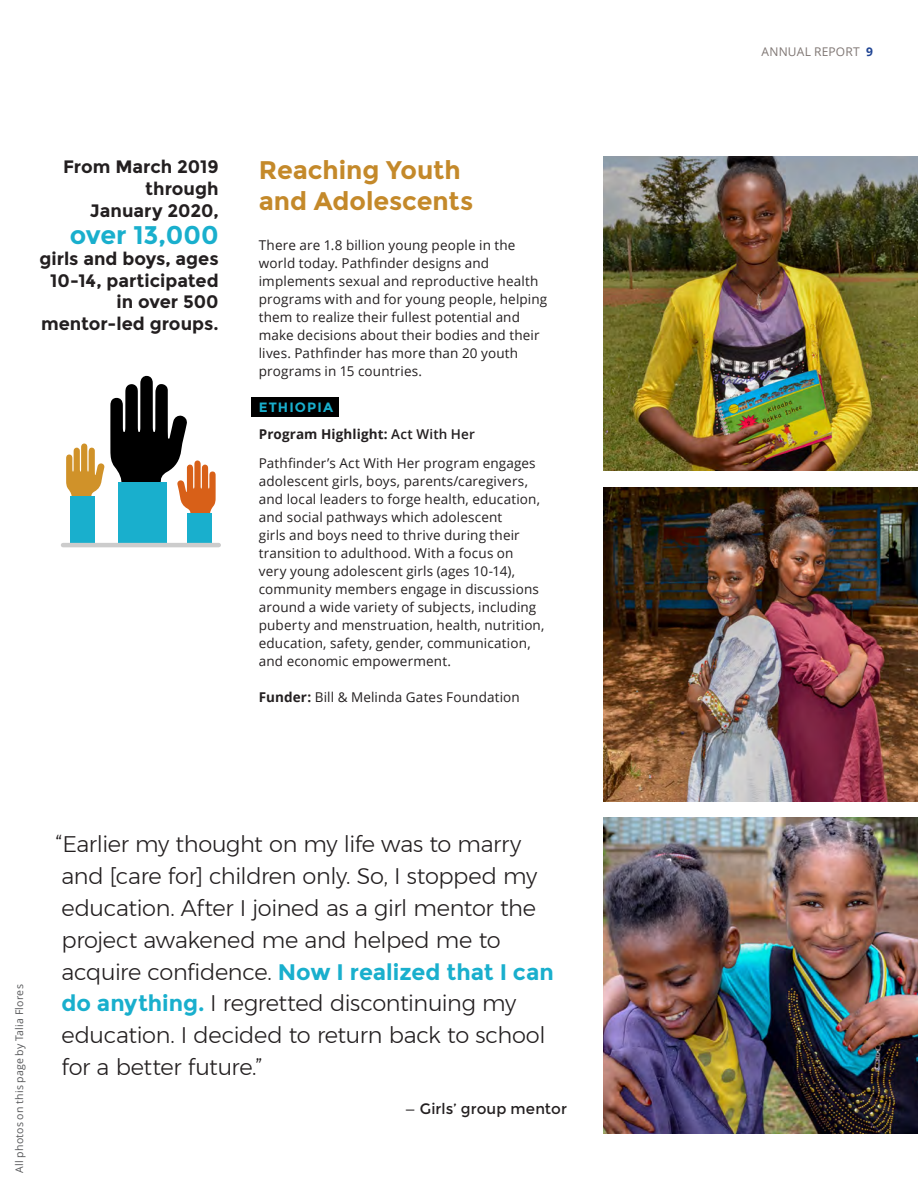
<style>
.page{position:relative;width:918px;height:1188px;background:#fff}
.page>*{position:absolute;margin:0;border:0;box-sizing:border-box;transform-origin:0 0}
.Sub_head_-_gold{font:700 25.5px/30.6px "Montserrat";color:#c4892a}
.Para_head{font:700 25.5px "Montserrat";color:#19afcd}
.Callout{font:300 22.5px/32px "Montserrat";letter-spacing:-.015em;color:#231f20}
.Para_head-2{font:700 18px/21.6px "Montserrat";color:#231f20;text-align:right}
.Callout-2{font:15px "Montserrat";letter-spacing:.005em;color:#231f20}
.Body{font:13.5px/18px "Open Sans";letter-spacing:.01em;color:#231f20}
.Body-2{font:700 13.5px "Open Sans";letter-spacing:.01em;color:#231f20}
.Country_header{font:700 13.5px "Montserrat";letter-spacing:.085em;color:#19afcd}
.t1{font:12px "Open Sans";letter-spacing:.02em;color:#7f7673}
.Body-3{font:10.5px "Open Sans";letter-spacing:.02em;color:#57585a}
.s1{font-weight:600}
.s2{font-weight:700}
.s3{font-weight:700;color:#19afcd}
.s4{font-weight:700;color:#204594}
</style>
<div class="page">
<img style="left:603px;top:156px;width:315px;height:314px">
<div style="left:251px;top:397px;width:87px;height:20px;background:#000"></div>
<img style="left:603px;top:487px;width:315px;height:314px">
<img style="left:603px;top:818px;width:315px;height:316px">
<div style="left:118px;top:482px;width:49px;height:63px;background:#19afcd"></div>
<div style="left:187px;top:514px;width:25px;height:31px;background:#19afcd"></div>
<svg style="left:66px;top:376px;width:150px;height:140px"></svg>
<div style="left:70px;top:497px;width:24px;height:48px;background:#19afcd"></div>
<hr style="left:63px;top:543px;width:156px;height:4px;background:#ccc">
<p class="Para_head-2" style="left:63px;top:156px;width:157px">From March 2019 through<br>January 2020,</p>
<p class="Para_head" style="left:70px;top:220px;width:150px">over 13,000</p>
<p class="Para_head-2" style="left:40px;top:248px;width:181px">girls and boys, ages<br>10-14, participated in over 500 mentor-led groups.</p>
<p class="Sub_head_-_gold" style="left:259px;top:155px;width:216px">Reaching Youth and Adolescents</p>
<p class="Body" style="left:259px;top:236px;width:290px">There are 1.8 billion young people in the world today. Pathfinder designs and implements sexual and reproductive health programs with and for young people, helping them to realize their fullest potential and make decisions about their bodies and their lives. Pathfinder has more than 20 youth programs in 15 countries.</p>
<p class="Country_header" style="left:259px;top:399px;width:76px">ETHIOPIA</p>
<p class="Body-2" style="left:259px;top:425px;width:218px">Program Highlight: <span class="s1">Act With Her</span></p>
<p class="Body" style="left:259px;top:454px;width:287px">Pathfinder’s Act With Her program engages adolescent girls, boys, parents/caregivers, and local leaders to forge health, education, and social pathways which adolescent<br>girls and boys need to thrive during their transition to adulthood. With a focus on very young adolescent girls (ages 10-14), community members engage in discussions around a wide variety of subjects, including puberty and menstruation, health, nutrition, education, safety, gender, communication, and economic empowerment.</p>
<p class="Body" style="left:259px;top:687px;width:263px"><span class="s2">Funder:</span> Bill &amp; Melinda Gates Foundation</p>
<p class="Body-3" style="left:12px;top:1173px;width:190px;rotate:-90deg">All photos on this page by Talia Flores</p>
<p class="Callout" style="left:56px;top:828px;width:500px">“Earlier my thought on my life was to marry and [care for] children only. So, I stopped my education. After I joined as a girl mentor the project awakened me and helped me to acquire confidence. <span class="s3">Now I realized that I can do anything.</span> I regretted discontinuing my education. I decided to return back to school for a better future.”</p>
<p class="Callout-2" style="left:405px;top:1100px;width:164px">— Girls’ group mentor</p>
<p class="t1" style="left:761px;top:43px;width:113px">ANNUAL REPORT <span class="s4">9</span></p>
</div>
